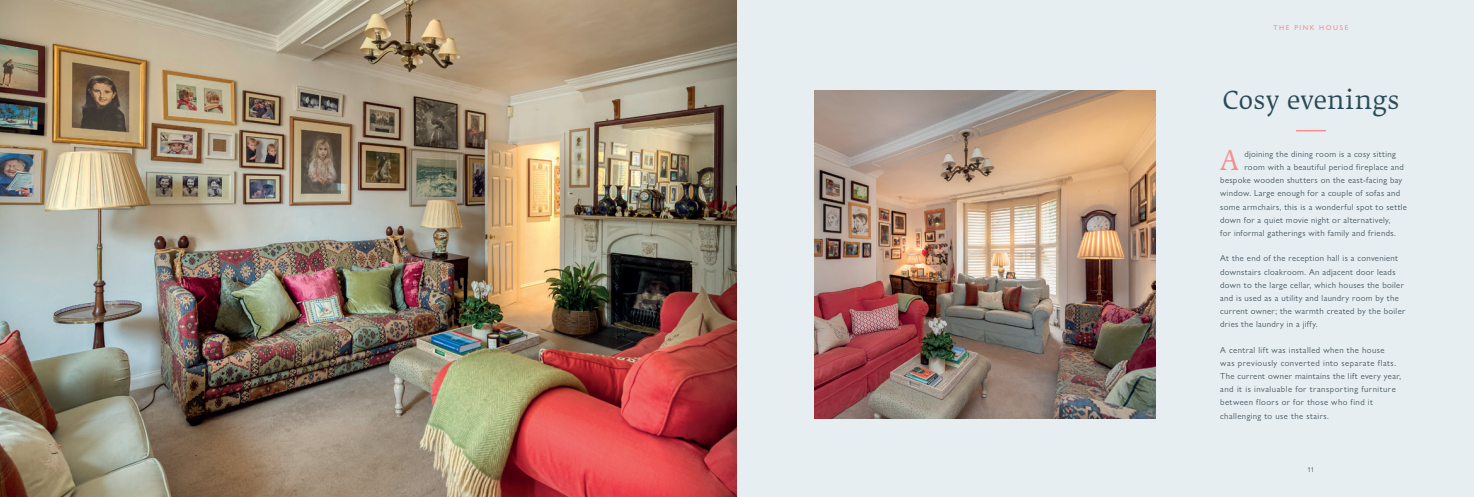
<style>
.page{position:relative;width:1474px;height:497px;background:#fff}
.page>*{position:absolute;margin:0;border:0;box-sizing:border-box;transform-origin:0 0}
.t1{font:26.6px "Fedra Serif B Pro";color:#f48e91}
.t2{font:24.5px "Fedra Serif B Pro";letter-spacing:.01em;color:#294a59}
.t3{font:8.75px/13.1px "Gill Sans Nova";letter-spacing:.04em;color:#465a64}
.t4{font:500 7px "Gill Sans Nova";letter-spacing:.225em;color:#f48e91}
.t5{font:7px "Gill Sans Nova";color:#57585a}
</style>
<div class="page">
<div style="left:737px;top:0;width:736px;height:496px;background:#e7eef1"></div>
<img style="left:0;top:0;width:665px;height:496px">
<img style="left:814px;top:90px;width:341px;height:327px">
<hr style="left:1295px;top:130px;width:30px;height:1px;background:#f48e91">
<img style="left:665px;top:0;width:72px;height:496px">
<p class="t4" style="left:1273px;top:23px;width:76px">THE PINK HOUSE</p>
<h2 class="t2" style="left:1222px;top:85px;width:178px">Cosy evenings</h2>
<h1 class="t1" style="left:1219px;top:144px;width:21px">A</h1>
<p class="t3" style="left:1244px;top:147px;width:153px">djoining the dining room is a cosy sitting</p>
<p class="t3" style="left:1244px;top:160px;width:161px">room with a beautiful period fireplace and</p>
<p class="t3" style="left:1220px;top:173px;width:184px">bespoke wooden shutters on the east-facing bay</p>
<p class="t3" style="left:1220px;top:186px;width:181px">window. Large enough for a couple of sofas and</p>
<p class="t3" style="left:1220px;top:200px;width:188px">some armchairs, this is a wonderful spot to settle</p>
<p class="t3" style="left:1220px;top:213px;width:172px">down for a quiet movie night or alternatively,</p>
<p class="t3" style="left:1220px;top:226px;width:177px">for informal gatherings with family and friends.</p>
<p class="t3" style="left:1220px;top:251px;width:187px">At the end of the reception hall is a convenient downstairs cloakroom. An adjacent door leads down to the large cellar, which houses the boiler and is used as a utility and laundry room by the current owner; the warmth created by the boiler dries the laundry in a jiffy.</p>
<p class="t3" style="left:1220px;top:342px;width:182px">A central lift was installed when the house was previously converted into separate flats.<br>The current owner maintains the lift every year, and it is invaluable for transporting furniture between floors or for those who find it challenging to use the stairs.</p>
<p class="t5" style="left:1307px;top:465px;width:8px">11</p>
</div>
